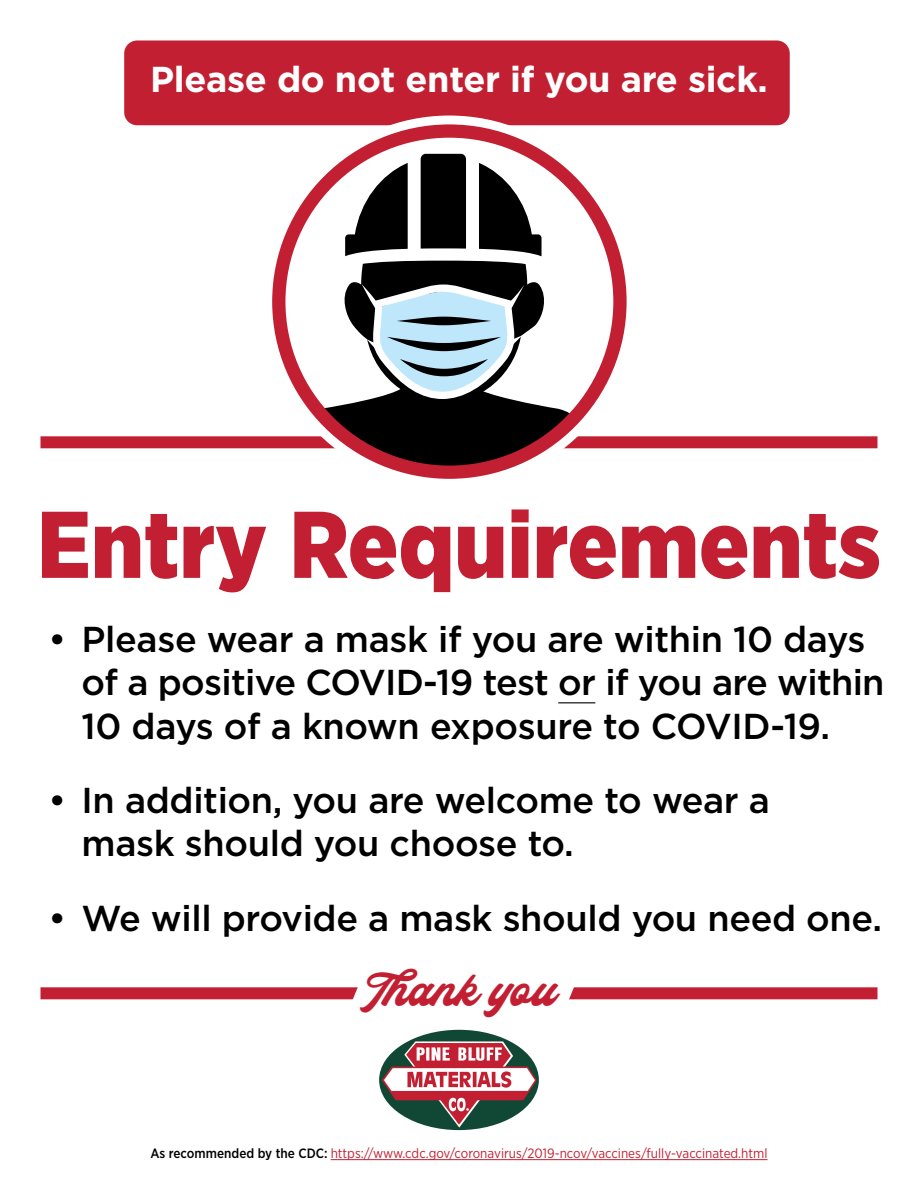
<style>
.page{position:relative;width:918px;height:1188px;background:#fff}
.page>*{position:absolute;margin:0;border:0;box-sizing:border-box;transform-origin:0 0}
.t1{font:900 94.5px "Gotham Narrow";color:#c22032}
.t2{font:45px "Rocka Billy";color:#c22032}
.t3{font:500 36px/43.2px "Gotham";letter-spacing:-.01em;color:#000}
.t4{font:700 36px "Gotham";letter-spacing:-.01em;color:#fff}
.t5{font:13.5px "Gotham Narrow";color:#c22032}
.s1{font-weight:500;color:#000}
</style>
<div class="page">
<div style="left:124px;top:40px;width:666px;height:85px;background:#c22032;border-radius:13px"></div>
<div style="left:40px;top:436px;width:838px;height:12px;background:#c22032"></div>
<svg style="left:263px;top:116px;width:372px;height:372px"></svg>
<svg style="left:278px;top:154px;width:349px;height:319px"></svg>
<hr style="left:558px;top:702px;width:37px;height:1px;background:#000">
<div style="left:40px;top:987px;width:838px;height:12px;background:#c22032"></div>
<svg style="left:347px;top:987px;width:232px;height:13px;background:#fbf0f2"></svg>
<hr style="left:331px;top:1159px;width:437px;height:1px;background:#c22032">
<div style="left:379px;top:1030px;width:160px;height:100px;background:#104735;border-radius:50%"></div>
<svg style="left:382px;top:1041px;width:155px;height:87px"></svg>
<p class="t4" style="left:150px;top:56px;width:619px">Please do not enter if you are sick.</p>
<h1 class="t1" style="left:37px;top:482px;width:845px">Entry Requirements</h1>
<p class="t3" style="left:82px;top:617px;width:804px;text-indent:-33px">• Please wear a mask if you are within 10 days of a positive COVID-19 test or if you are within<br>10 days of a known exposure to COVID-19.</p>
<p class="t3" style="left:82px;top:778px;width:690px;text-indent:-33px">• In addition, you are welcome to wear a mask should you choose to.</p>
<p class="t3" style="left:49px;top:896px;width:835px">• We will provide a mask should you need one.</p>
<p class="t2" style="left:360px;top:963px;width:199px">Thank you</p>
<p class="t5" style="left:150px;top:1145px;width:619px"><span class="s1">As recommended by the CDC:</span> https://www.cdc.gov/coronavirus/2019-ncov/vaccines/fully-vaccinated.html</p>
</div>
